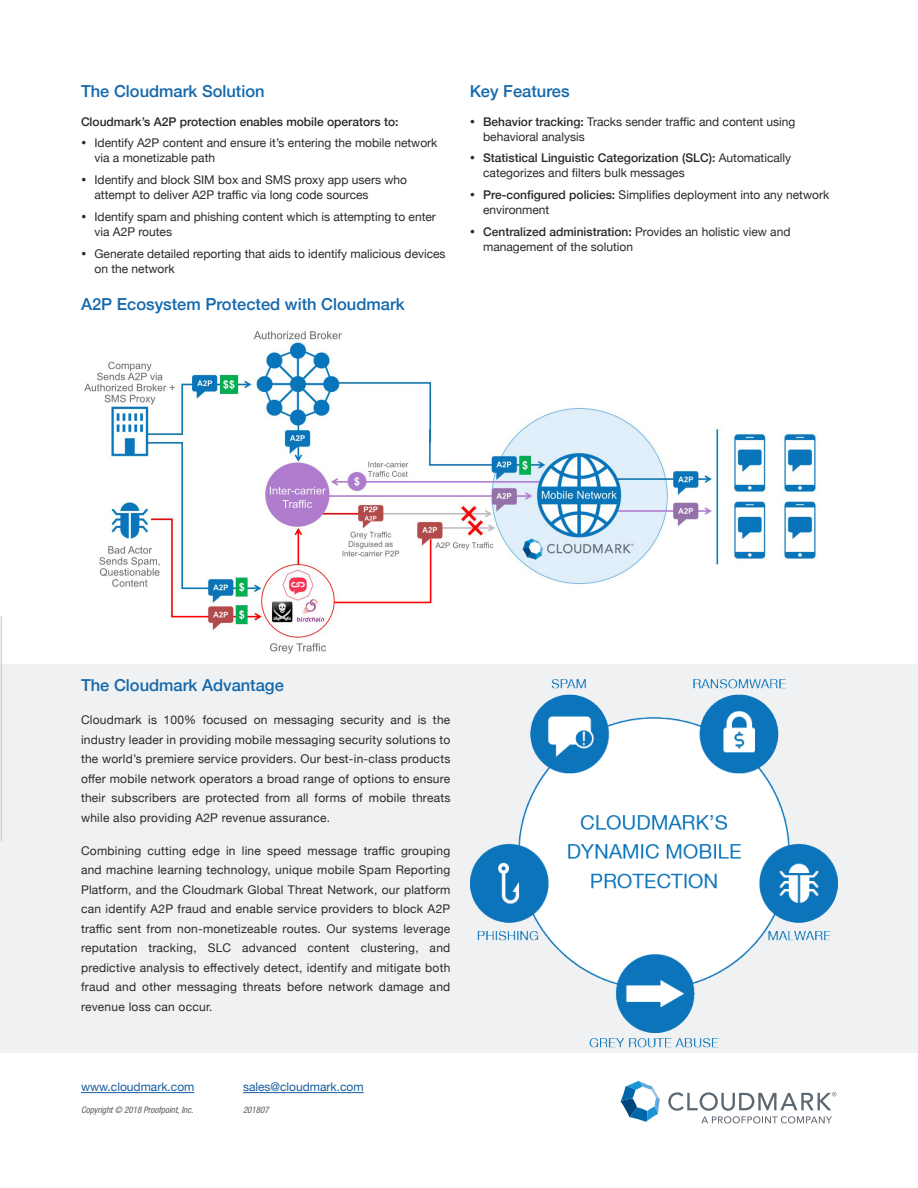
<style>
.page{position:relative;width:918px;height:1188px;background:#fff}
.page>*{position:absolute;margin:0;border:0;box-sizing:border-box;transform-origin:0 0}
.List_Paragraph{font:500 16.5px "Helvetica Neue";color:#1468ac}
.List_Paragraph-2{font:12px/19.5px "Helvetica Neue";color:#292929}
.List_Paragraph-3{font:500 12px "Helvetica Neue";color:#292929}
.t1{font:12px "Helvetica Neue";color:#175d9e}
.t2{font:italic condensed 9px "Helvetica Neue LT Std";color:#292929}
.s1{font-weight:500}
</style>
<div class="page">
<div style="left:0;top:664px;width:918px;height:389px;background:#f0f1f2"></div>
<img style="left:470px;top:679px;width:367px;height:369px">
<img style="left:84px;top:331px;width:732px;height:323px">
<hr style="left:1px;top:616px;width:1px;height:225px;background:#d1d2d4">
<hr style="left:81px;top:1092px;width:114px;height:1px;background:#175d9e">
<hr style="left:243px;top:1092px;width:121px;height:1px;background:#175d9e">
<svg style="left:621px;top:1081px;width:39px;height:41px"></svg>
<svg style="left:668px;top:1092px;width:169px;height:32px"></svg>
<p class="List_Paragraph" style="left:81px;top:78px;width:185px">The Cloudmark Solution</p>
<p class="List_Paragraph-3" style="left:81px;top:112px;width:319px">Cloudmark’s A2P protection enables mobile operators to:</p>
<p class="List_Paragraph-2" style="left:94px;top:136px;width:344px;line-height:15px">Identify A2P content and ensure it’s entering the mobile network via a monetizable path</p>
<p class="List_Paragraph-2" style="left:94px;top:173px;width:314px;line-height:15px">Identify and block SIM box and SMS proxy app users who attempt to deliver A2P traffic via long code sources</p>
<p class="List_Paragraph-2" style="left:94px;top:210px;width:343px;line-height:15px">Identify spam and phishing content which is attempting to enter via A2P routes</p>
<p class="List_Paragraph-2" style="left:94px;top:247px;width:353px;line-height:15px">Generate detailed reporting that aids to identify malicious devices on the network</p>
<p class="List_Paragraph" style="left:81px;top:291px;width:325px">A2P Ecosystem Protected with Cloudmark</p>
<p class="List_Paragraph" style="left:470px;top:78px;width:101px">Key Features</p>
<p class="List_Paragraph-2" style="left:483px;top:115px;width:314px;line-height:15px"><span class="s1">Behavior tracking:</span> Tracks sender traffic and content using behavioral analysis</p>
<p class="List_Paragraph-2" style="left:483px;top:151px;width:310px;line-height:15px"><span class="s1">Statistical Linguistic Categorization (SLC):</span> Automatically categorizes and filters bulk messages</p>
<p class="List_Paragraph-2" style="left:483px;top:188px;width:348px;line-height:15px"><span class="s1">Pre-configured policies:</span> Simplifies deployment into any network environment</p>
<p class="List_Paragraph-2" style="left:483px;top:225px;width:309px;line-height:15px"><span class="s1">Centralized administration:</span> Provides an holistic view and management of the solution</p>
<p class="List_Paragraph" style="left:81px;top:672px;width:204px">The Cloudmark Advantage</p>
<p class="List_Paragraph-2" style="left:81px;top:711px;width:371px;text-align:justify">Cloudmark is 100% focused on messaging security and is the industry leader in providing mobile messaging security solutions to the world’s premiere service providers. Our best-in-class products offer mobile network operators a broad range of options to ensure their subscribers are protected from all forms of mobile threats while also providing A2P revenue assurance.</p>
<p class="List_Paragraph-2" style="left:81px;top:841px;width:371px;text-align:justify">Combining cutting edge in line speed message traffic grouping and machine learning technology, unique mobile Spam Reporting Platform, and the Cloudmark Global Threat Network, our platform can identify A2P fraud and enable service providers to block A2P traffic sent from non-monetizeable routes. Our systems leverage reputation tracking, SLC advanced content clustering, and predictive analysis to effectively detect, identify and mitigate both fraud and other messaging threats before network damage and revenue loss can occur.</p>
<p class="t1" style="left:81px;top:1078px;width:115px">www.cloudmark.com</p>
<p class="t1" style="left:243px;top:1078px;width:122px">sales@cloudmark.com</p>
<p class="t2" style="left:81px;top:1105px;width:114px">Copyright © 2018 Proofpoint, Inc.</p>
<p class="t2" style="left:243px;top:1105px;width:27px">201807</p>
</div>
